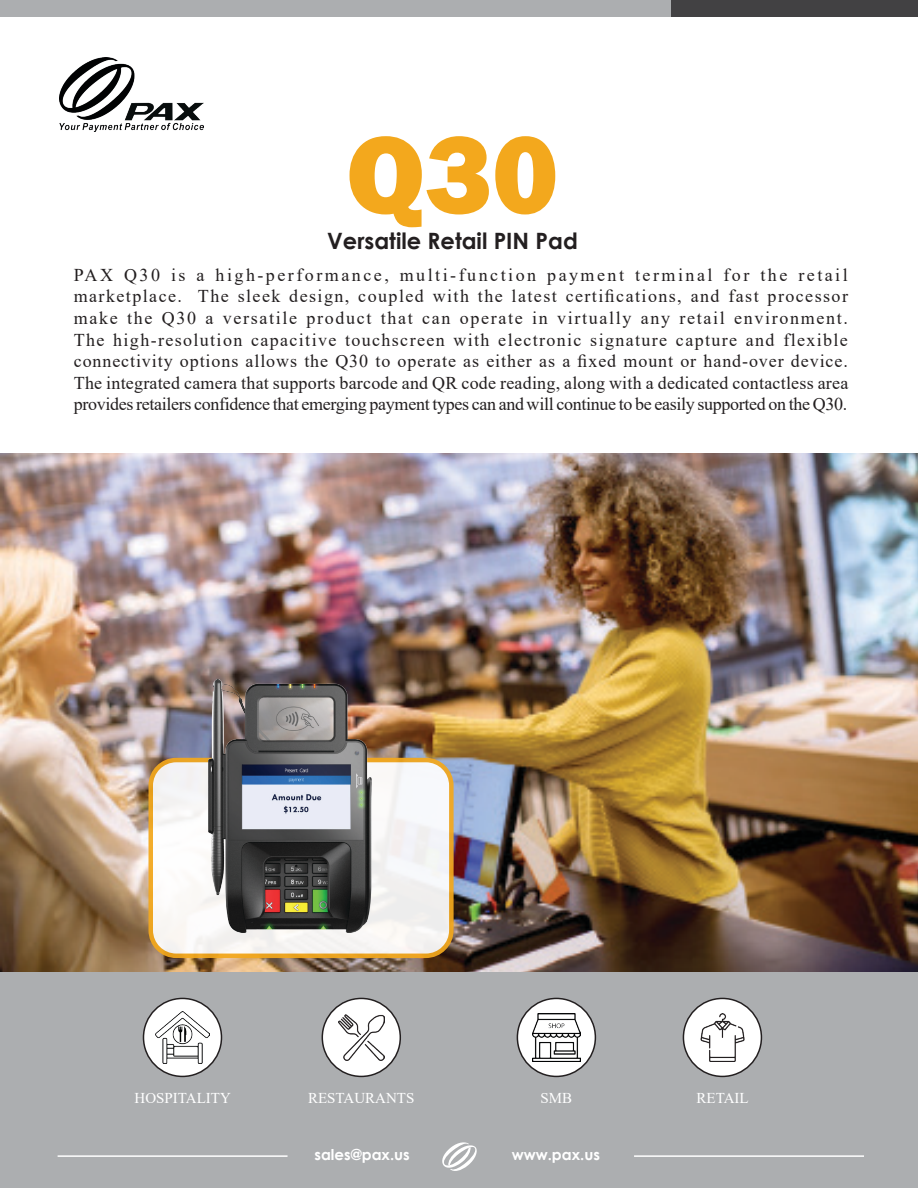
<style>
.page{position:relative;width:918px;height:1188px;background:#fff}
.page>*{position:absolute;margin:0;border:0;box-sizing:border-box;transform-origin:0 0}
.t1{font:800 114px "Franklin Gothic";color:#f3a81d}
.t2{font:700 22.5px "Century Gothic";color:#231f20}
.t3{font:18px/21.6px "Times New Roman";letter-spacing:.05em;color:#231f20;text-align:justify}
.t4{font:18px/21.6px "Times New Roman";letter-spacing:-.02em;color:#231f20}
.t5{font:18px/21.6px "Times New Roman";letter-spacing:.075em;color:#231f20}
.t6{font:15px "Times New Roman";color:#fff}
.t7{font:700 15px "Century Gothic";color:#fff}
</style>
<div class="page">
<img style="left:1px;top:454px;width:917px;height:518px">
<div style="left:0;top:972px;width:918px;height:216px;background:#acaeb0"></div>
<div style="left:517px;top:998px;width:78px;height:78px;background:#fff;border-radius:50%"></div>
<img style="left:532px;top:1013px;width:49px;height:49px">
<div style="left:517px;top:998px;width:79px;height:79px;border:2px solid #231f20;border-radius:50%"></div>
<img style="left:59px;top:58px;width:144px;height:74px">
<div style="left:0;top:0;width:672px;height:16px;background:#acaeb0"></div>
<div style="left:672px;top:0;width:246px;height:16px;background:#424143"></div>
<svg style="left:442px;top:1142px;width:35px;height:29px"></svg>
<hr style="left:58px;top:1155px;width:230px;height:2px;background:#fff">
<hr style="left:634px;top:1155px;width:230px;height:2px;background:#fff">
<div style="left:322px;top:998px;width:78px;height:78px;background:#fff;border-radius:50%"></div>
<img style="left:338px;top:1015px;width:46px;height:45px">
<div style="left:322px;top:998px;width:79px;height:79px;border:2px solid #231f20;border-radius:50%"></div>
<div style="left:143px;top:998px;width:78px;height:78px;background:#fff;border-radius:50%"></div>
<img style="left:156px;top:1012px;width:53px;height:51px">
<div style="left:143px;top:998px;width:79px;height:79px;border:2px solid #231f20;border-radius:50%"></div>
<div style="left:683px;top:998px;width:78px;height:78px;background:#fff;border-radius:50%"></div>
<img style="left:700px;top:1013px;width:45px;height:49px">
<div style="left:683px;top:998px;width:79px;height:79px;border:2px solid #231f20;border-radius:50%"></div>
<div style="left:151px;top:760px;width:300px;height:196px;background:#f7f6f6;border-radius:26px"></div>
<div style="left:148px;top:758px;width:306px;height:200px;border:4px solid #f3a81d;border-radius:26px"></div>
<img style="left:209px;top:679px;width:162px;height:253px">
<p class="t1" style="left:346px;top:101px;width:214px">Q30</p>
<p class="t2" style="left:327px;top:224px;width:252px">Versatile Retail PIN Pad</p>
<p class="t3" style="left:74px;top:263px;width:776px">PAX Q30 is a high-performance, multi-function payment terminal for the retail marketplace. The sleek design, coupled with the latest certifications, and fast processor make the Q30 a versatile product that can operate in virtually any retail environment.</p>
<p class="t5" style="left:74px;top:328px;width:776px">The high-resolution capacitive touchscreen with electronic signature capture and flexible connectivity options allows the Q30 to operate as either as a fixed mount or hand-over device.</p>
<p class="t4" style="left:74px;top:371px;width:776px">The integrated camera that supports barcode and QR code reading, along with a dedicated contactless area provides retailers confidence that emerging payment types can and will continue to be easily supported on the Q30.</p>
<p class="t6" style="left:135px;top:1088px;width:98px">HOSPITALITY</p>
<p class="t6" style="left:697px;top:1088px;width:54px">RETAIL</p>
<p class="t6" style="left:308px;top:1088px;width:108px">RESTAURANTS</p>
<p class="t6" style="left:541px;top:1088px;width:33px">SMB</p>
<p class="t7" style="left:314px;top:1143px;width:97px">sales@pax.us</p>
<p class="t7" style="left:512px;top:1143px;width:90px">www.pax.us</p>
</div>
